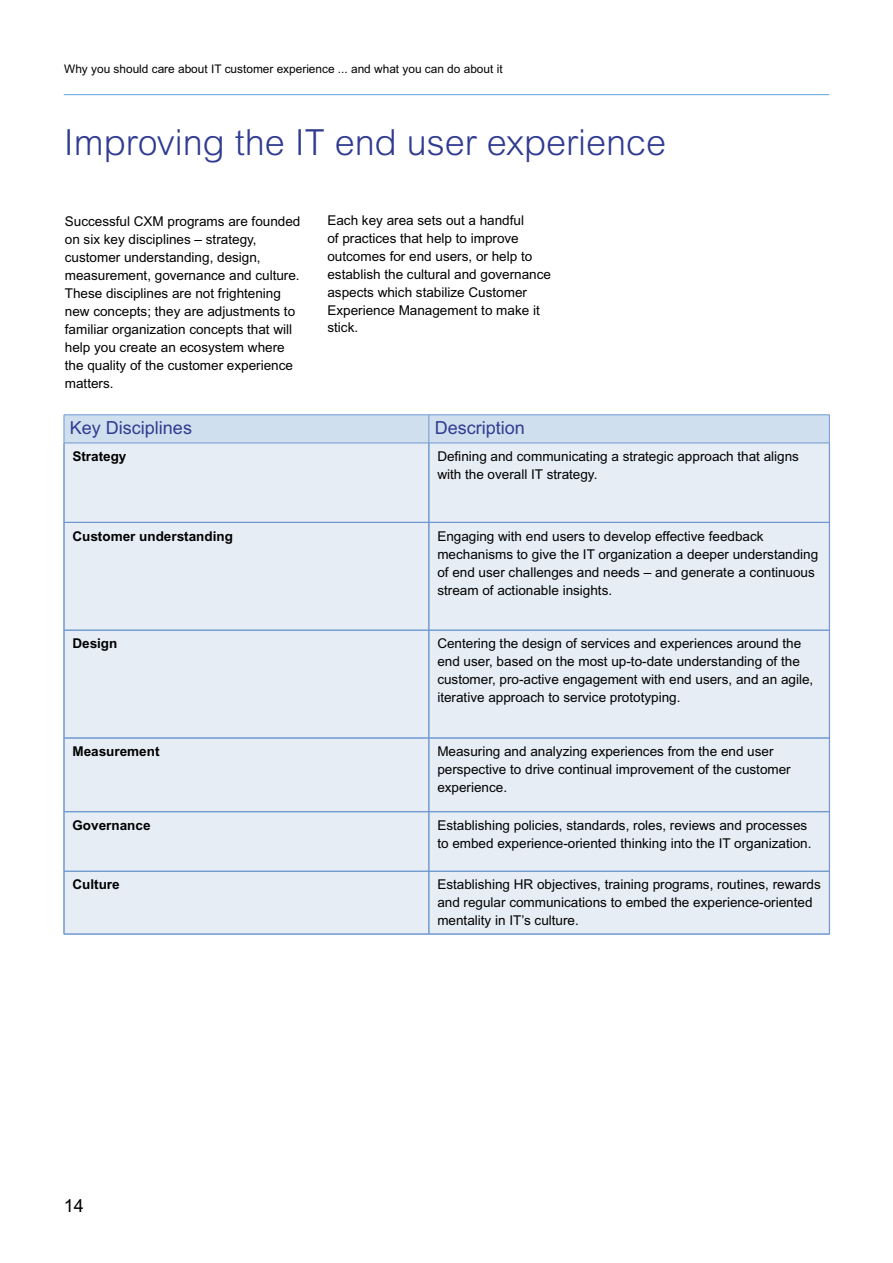
<style>
.page{position:relative;width:893px;height:1263px;background:#fff}
.page>*{position:absolute;margin:0;border:0;box-sizing:border-box;transform-origin:0 0}
.t1{font:300 36px "Arial MT Std";color:#303b92}
.t2{font:18px "Arial MT Std";color:#303b92}
.t3{font:18px "Arial MT Std";color:#000}
.t4{font:13.5px/18px "Arial MT Std";color:#000}
.t5{font:700 13.5px "Arial MT Std";color:#000}
.t6{font:11.85px "Arial MT Std";color:#000}
</style>
<div class="page">
<hr style="left:64px;top:94px;width:765px;height:1px;background:#6caddf">
<div style="left:65px;top:444px;width:764px;height:490px;background:#e6edf5"></div>
<hr style="left:64px;top:414px;width:365px;height:1px;background:#6f99d0">
<hr style="left:429px;top:414px;width:401px;height:1px;background:#6f99d0">
<svg style="left:64px;top:415px;width:766px;height:28px;background:#ccdceb"></svg>
<hr style="left:64px;top:443px;width:365px;height:1px;background:#6f99d0">
<hr style="left:429px;top:443px;width:401px;height:1px;background:#6f99d0">
<hr style="left:64px;top:443px;width:1px;height:79px;background:#6f99d0">
<hr style="left:428px;top:443px;width:1px;height:79px;background:#6f99d0">
<hr style="left:429px;top:443px;width:1px;height:79px;background:#6f99d0">
<hr style="left:829px;top:443px;width:1px;height:79px;background:#6f99d0">
<hr style="left:64px;top:522px;width:365px;height:1px;background:#6f99d0">
<hr style="left:64px;top:522px;width:1px;height:108px;background:#6f99d0">
<hr style="left:429px;top:522px;width:400px;height:1px;background:#6f99d0">
<hr style="left:428px;top:522px;width:1px;height:108px;background:#6f99d0">
<hr style="left:429px;top:522px;width:1px;height:108px;background:#6f99d0">
<hr style="left:829px;top:522px;width:1px;height:108px;background:#6f99d0">
<hr style="left:64px;top:630px;width:365px;height:1px;background:#6f99d0">
<hr style="left:64px;top:630px;width:1px;height:108px;background:#6f99d0">
<hr style="left:429px;top:630px;width:400px;height:1px;background:#6f99d0">
<hr style="left:428px;top:630px;width:1px;height:108px;background:#6f99d0">
<hr style="left:429px;top:630px;width:1px;height:108px;background:#6f99d0">
<hr style="left:829px;top:630px;width:1px;height:108px;background:#6f99d0">
<hr style="left:64px;top:738px;width:365px;height:1px;background:#6f99d0">
<hr style="left:64px;top:738px;width:1px;height:73px;background:#6f99d0">
<hr style="left:429px;top:738px;width:400px;height:1px;background:#6f99d0">
<hr style="left:428px;top:738px;width:1px;height:73px;background:#6f99d0">
<hr style="left:429px;top:738px;width:1px;height:73px;background:#6f99d0">
<hr style="left:829px;top:738px;width:1px;height:74px;background:#6f99d0">
<hr style="left:64px;top:811px;width:365px;height:1px;background:#6f99d0">
<hr style="left:64px;top:812px;width:1px;height:59px;background:#6f99d0">
<hr style="left:429px;top:811px;width:400px;height:1px;background:#6f99d0">
<hr style="left:428px;top:812px;width:1px;height:59px;background:#6f99d0">
<hr style="left:429px;top:812px;width:1px;height:59px;background:#6f99d0">
<hr style="left:829px;top:812px;width:1px;height:59px;background:#6f99d0">
<hr style="left:64px;top:871px;width:365px;height:1px;background:#6f99d0">
<hr style="left:64px;top:871px;width:1px;height:63px;background:#6f99d0">
<hr style="left:429px;top:871px;width:400px;height:1px;background:#6f99d0">
<hr style="left:428px;top:871px;width:1px;height:63px;background:#6f99d0">
<hr style="left:429px;top:871px;width:1px;height:63px;background:#6f99d0">
<hr style="left:829px;top:871px;width:1px;height:63px;background:#6f99d0">
<hr style="left:64px;top:934px;width:365px;height:1px;background:#6f99d0">
<hr style="left:429px;top:934px;width:401px;height:1px;background:#6f99d0">
<p class="t6" style="left:64px;top:62px;width:440px">Why you should care about IT customer experience ... and what you can do about it</p>
<h1 class="t1" style="left:64px;top:122px;width:604px">Improving the IT end user experience</h1>
<p class="t4" style="left:65px;top:212px;width:237px">Successful CXM programs are founded on six key disciplines – strategy, customer understanding, design, measurement, governance and culture.<br>These disciplines are not frightening new concepts; they are adjustments to familiar organization concepts that will help you create an ecosystem where the quality of the customer experience matters.</p>
<p class="t4" style="left:327px;top:211px;width:225px">Each key area sets out a handful<br>of practices that help to improve outcomes for end users, or help to establish the cultural and governance aspects which stabilize Customer<br>Experience Management to make it stick.</p>
<h2 class="t2" style="left:70px;top:417px;width:124px">Key Disciplines</h2>
<h2 class="t2" style="left:435px;top:417px;width:92px">Description</h2>
<p class="t5" style="left:72px;top:449px;width:56px">Strategy</p>
<p class="t4" style="left:437px;top:447px;width:363px">Defining and communicating a strategic approach that aligns with the overall IT strategy.</p>
<p class="t5" style="left:72px;top:528px;width:162px">Customer understanding</p>
<p class="t4" style="left:437px;top:527px;width:382px">Engaging with end users to develop effective feedback mechanisms to give the IT organization a deeper understanding of end user challenges and needs – and generate a continuous stream of actionable insights.</p>
<p class="t5" style="left:72px;top:636px;width:47px">Design</p>
<p class="t4" style="left:437px;top:635px;width:377px">Centering the design of services and experiences around the end user, based on the most up-to-date understanding of the customer, pro-active engagement with end users, and an agile, iterative approach to service prototyping.</p>
<p class="t5" style="left:72px;top:743px;width:89px">Measurement</p>
<p class="t4" style="left:437px;top:742px;width:355px">Measuring and analyzing experiences from the end user perspective to drive continual improvement of the customer experience.</p>
<p class="t5" style="left:72px;top:817px;width:80px">Governance</p>
<p class="t4" style="left:437px;top:816px;width:376px">Establishing policies, standards, roles, reviews and processes to embed experience-oriented thinking into the IT organization.</p>
<p class="t5" style="left:72px;top:877px;width:49px">Culture</p>
<p class="t4" style="left:437px;top:876px;width:385px">Establishing HR objectives, training programs, routines, rewards and regular communications to embed the experience-oriented mentality in IT’s culture.</p>
<h2 class="t3" style="left:64px;top:1196px;width:22px">14</h2>
</div>
